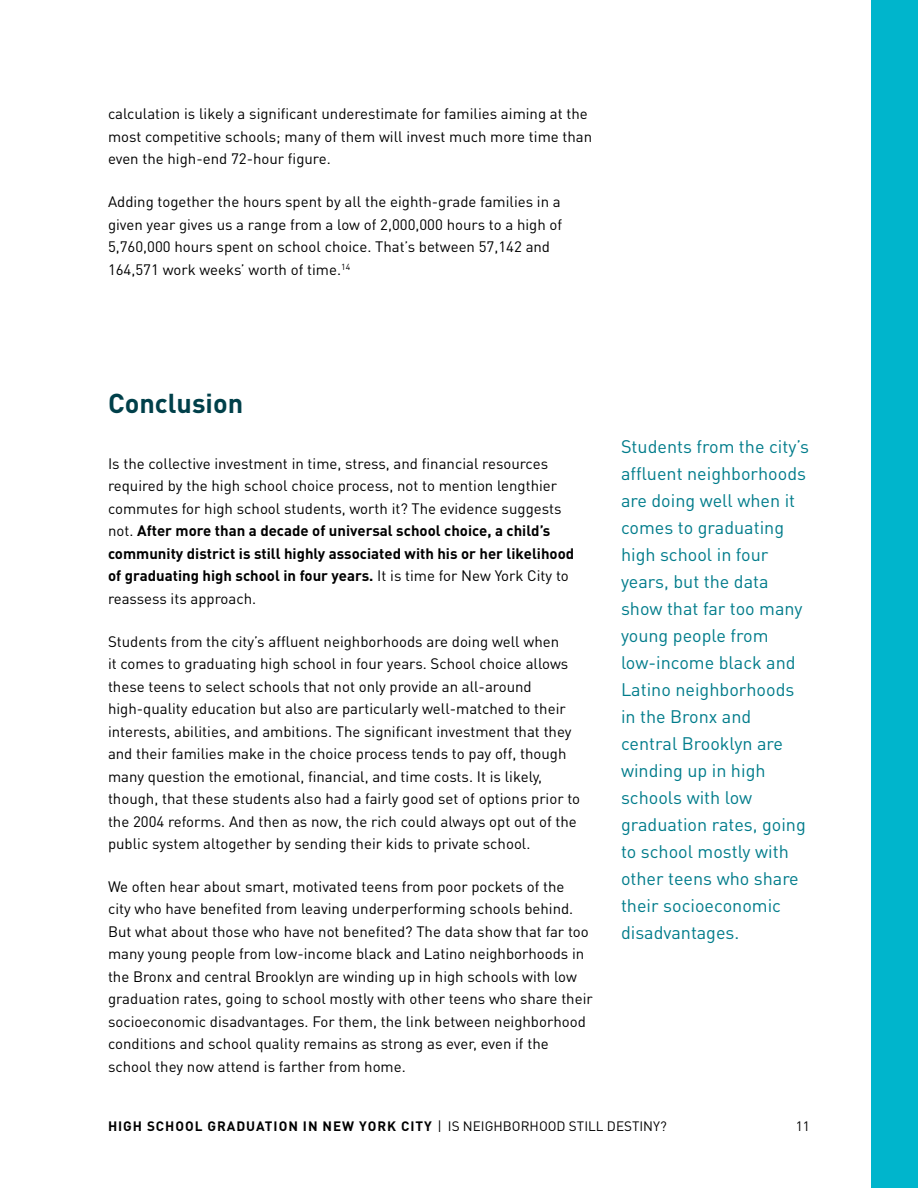
<style>
.page{position:relative;width:918px;height:1188px;background:#fff}
.page>*{position:absolute;margin:0;border:0;box-sizing:border-box;transform-origin:0 0}
.t1{font:700 27px "DINOT";color:#00404a}
.t2{font:18px/27px "DINOT";color:#007c8b}
.t3{font:15px/22.5px "DINOT";color:#000}
.t4{font:700 13.5px "DINOT";letter-spacing:.07em;color:#000}
.t5{font:13.5px "DINOT";color:#000}
.s1{font-weight:700}
.s2{font-weight:400}
</style>
<div class="page">
<div style="left:872px;top:0;width:46px;height:1188px;background:#00b5cc"></div>
<p class="t3" style="left:108px;top:102px;width:486px">calculation is likely a significant underestimate for families aiming at the most competitive schools; many of them will invest much more time than even the high-end 72-hour figure.</p>
<p class="t3" style="left:108px;top:190px;width:456px">Adding together the hours spent by all the eighth-grade families in a given year gives us a range from a low of 2,000,000 hours to a high of 5,760,000 hours spent on school choice. That’s between 57,142 and 164,571 work weeks’ worth of time.<sup>14</sup></p>
<h1 class="t1" style="left:108px;top:385px;width:137px">Conclusion</h1>
<p class="t3" style="left:108px;top:452px;width:468px">Is the collective investment in time, stress, and financial resources required by the high school choice process, not to mention lengthier commutes for high school students, worth it? The evidence suggests not. <span class="s1">After more than a decade of universal school choice, a child’s community district is still highly associated with his or her likelihood of graduating high school in four years.</span> It is time for New York City to reassess its approach.</p>
<p class="t3" style="left:108px;top:629px;width:474px">Students from the city’s affluent neighborhoods are doing well when<br>it comes to graduating high school in four years. School choice allows these teens to select schools that not only provide an all-around high-quality education but also are particularly well-matched to their interests, abilities, and ambitions. The significant investment that they and their families make in the choice process tends to pay off, though many question the emotional, financial, and time costs. It is likely, though, that these students also had a fairly good set of options prior to the 2004 reforms. And then as now, the rich could always opt out of the public system altogether by sending their kids to private school.</p>
<p class="t3" style="left:108px;top:875px;width:486px">We often hear about smart, motivated teens from poor pockets of the<br>city who have benefited from leaving underperforming schools behind.<br>But what about those who have not benefited? The data show that far too many young people from low-income black and Latino neighborhoods in the Bronx and central Brooklyn are winding up in high schools with low graduation rates, going to school mostly with other teens who share their socioeconomic disadvantages. For them, the link between neighborhood conditions and school quality remains as strong as ever, even if the school they now attend is farther from home.</p>
<p class="t2" style="left:621px;top:433px;width:190px">Students from the city’s affluent neighborhoods are doing well when it comes to graduating high school in four years, but the data show that far too many young people from low-income black and<br>Latino neighborhoods in the Bronx and central Brooklyn are winding up in high schools with low graduation rates, going to school mostly with other teens who share their socioeconomic disadvantages.</p>
<p class="t4" style="left:108px;top:1117px;width:560px">HIGH SCHOOL GRADUATION IN NEW YORK CITY <span class="s2">| IS NEIGHBORHOOD STILL DESTINY?</span></p>
<p class="t5" style="left:796px;top:1117px;width:16px">11</p>
</div>
